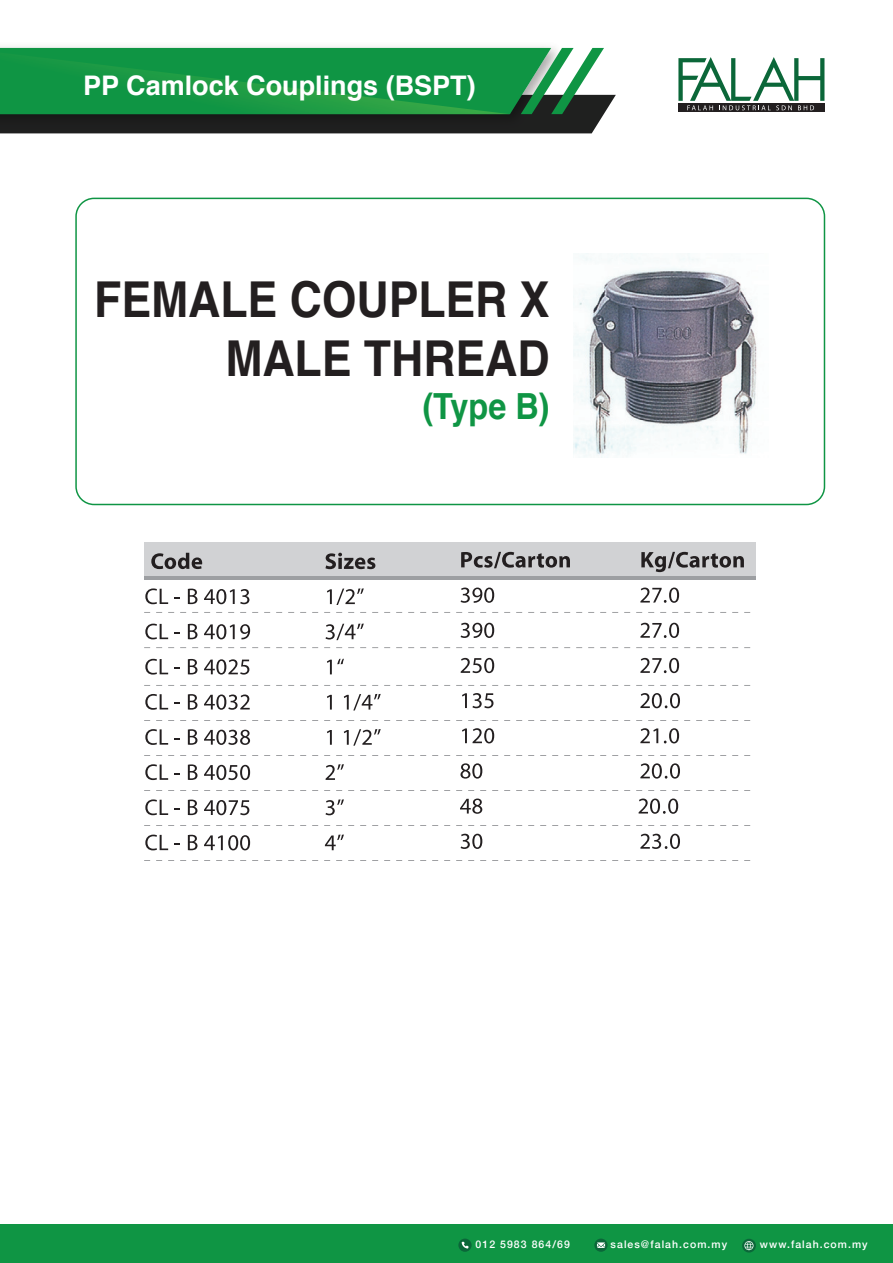
<style>
.page{position:relative;width:893px;height:1263px;background:#fff}
.page>*{position:absolute;margin:0;border:0;box-sizing:border-box;transform-origin:0 0}
.t1{font:700 49.5px/59.4px "Helvetica";color:#231f20;text-align:right;scale:.9 1}
.t2{font:700 36px "Helvetica";color:#0f9544;scale:.9 1}
.t3{font:700 27px "Helvetica";color:#fff}
.t4{font:500 10.5px "Helvetica Neue";letter-spacing:.1em;color:#fff}
</style>
<div class="page">
<div style="left:144px;top:542px;width:612px;height:34px;background:#d1d2d4"></div>
<svg style="left:0;top:48px;width:616px;height:85px;background:#294233"></svg>
<img style="left:0;top:52px;width:510px;height:62px">
<svg style="left:521px;top:48px;width:83px;height:66px"></svg>
<div style="left:0;top:1225px;width:893px;height:38px;background:#0f9544"></div>
<svg style="left:678px;top:103px;width:147px;height:9px"></svg>
<svg style="left:678px;top:57px;width:146px;height:53px"></svg>
<svg style="left:742px;top:1239px;width:14px;height:13px"></svg>
<svg style="left:458px;top:1238px;width:14px;height:14px"></svg>
<svg style="left:594px;top:1238px;width:14px;height:14px"></svg>
<svg style="left:75px;top:198px;width:750px;height:307px"></svg>
<svg style="left:151px;top:553px;width:51px;height:16px"></svg>
<svg style="left:145px;top:588px;width:23px;height:16px"></svg>
<svg style="left:188px;top:589px;width:9px;height:15px"></svg>
<svg style="left:204px;top:589px;width:45px;height:15px"></svg>
<svg style="left:145px;top:624px;width:23px;height:15px"></svg>
<svg style="left:188px;top:624px;width:9px;height:15px"></svg>
<svg style="left:204px;top:624px;width:46px;height:15px"></svg>
<svg style="left:145px;top:659px;width:23px;height:16px"></svg>
<svg style="left:188px;top:659px;width:9px;height:15px"></svg>
<svg style="left:204px;top:659px;width:45px;height:16px"></svg>
<svg style="left:145px;top:694px;width:23px;height:16px"></svg>
<svg style="left:188px;top:694px;width:9px;height:16px"></svg>
<svg style="left:204px;top:694px;width:46px;height:16px"></svg>
<svg style="left:145px;top:729px;width:23px;height:16px"></svg>
<svg style="left:188px;top:729px;width:9px;height:16px"></svg>
<svg style="left:204px;top:730px;width:46px;height:15px"></svg>
<svg style="left:145px;top:764px;width:23px;height:16px"></svg>
<svg style="left:188px;top:764px;width:9px;height:16px"></svg>
<svg style="left:204px;top:765px;width:46px;height:15px"></svg>
<svg style="left:145px;top:799px;width:23px;height:16px"></svg>
<svg style="left:188px;top:799px;width:9px;height:16px"></svg>
<svg style="left:204px;top:800px;width:45px;height:15px"></svg>
<svg style="left:145px;top:835px;width:23px;height:15px"></svg>
<svg style="left:188px;top:835px;width:9px;height:15px"></svg>
<svg style="left:204px;top:835px;width:46px;height:15px"></svg>
<hr style="left:144px;top:576px;width:612px;height:3px;background:#9d9fa2">
<svg style="left:325px;top:553px;width:50px;height:16px"></svg>
<svg style="left:327px;top:588px;width:37px;height:17px"></svg>
<svg style="left:325px;top:623px;width:39px;height:17px"></svg>
<svg style="left:327px;top:659px;width:17px;height:15px"></svg>
<svg style="left:327px;top:695px;width:5px;height:14px"></svg>
<svg style="left:344px;top:694px;width:37px;height:16px"></svg>
<svg style="left:327px;top:730px;width:5px;height:15px"></svg>
<svg style="left:344px;top:729px;width:37px;height:17px"></svg>
<svg style="left:326px;top:764px;width:18px;height:16px"></svg>
<svg style="left:325px;top:799px;width:19px;height:16px"></svg>
<svg style="left:325px;top:834px;width:19px;height:16px"></svg>
<svg style="left:461px;top:552px;width:83px;height:16px"></svg>
<svg style="left:545px;top:556px;width:25px;height:12px"></svg>
<svg style="left:461px;top:587px;width:33px;height:16px"></svg>
<svg style="left:461px;top:623px;width:33px;height:15px"></svg>
<svg style="left:461px;top:658px;width:33px;height:15px"></svg>
<svg style="left:462px;top:693px;width:31px;height:15px"></svg>
<svg style="left:462px;top:728px;width:5px;height:15px"></svg>
<svg style="left:473px;top:728px;width:21px;height:15px"></svg>
<svg style="left:460px;top:763px;width:22px;height:16px"></svg>
<svg style="left:460px;top:798px;width:22px;height:16px"></svg>
<svg style="left:461px;top:834px;width:21px;height:15px"></svg>
<svg style="left:641px;top:552px;width:90px;height:20px"></svg>
<svg style="left:733px;top:556px;width:11px;height:11px"></svg>
<svg style="left:640px;top:587px;width:39px;height:16px"></svg>
<svg style="left:640px;top:623px;width:39px;height:15px"></svg>
<svg style="left:640px;top:658px;width:39px;height:15px"></svg>
<svg style="left:640px;top:693px;width:40px;height:15px"></svg>
<svg style="left:640px;top:728px;width:18px;height:15px"></svg>
<svg style="left:664px;top:728px;width:15px;height:15px"></svg>
<svg style="left:640px;top:763px;width:40px;height:16px"></svg>
<svg style="left:639px;top:798px;width:39px;height:16px"></svg>
<svg style="left:640px;top:834px;width:40px;height:15px"></svg>
<img style="left:574px;top:254px;width:194px;height:203px">
<h3 class="t3" style="left:83px;top:64px;width:394px">PP Camlock Couplings (BSPT)</h3>
<h1 class="t1" style="left:94px;top:270px;width:508px">FEMALE COUPLER X<br>MALE THREAD</h1>
<h2 class="t2" style="left:422px;top:378px;width:143px">(Type B)</h2>
<p class="t4" style="left:476px;top:1236px;width:96px">012 5983 864/69</p>
<p class="t4" style="left:611px;top:1236px;width:118px">sales@falah.com.my</p>
<p class="t4" style="left:760px;top:1236px;width:109px">www.falah.com.my</p>
</div>
